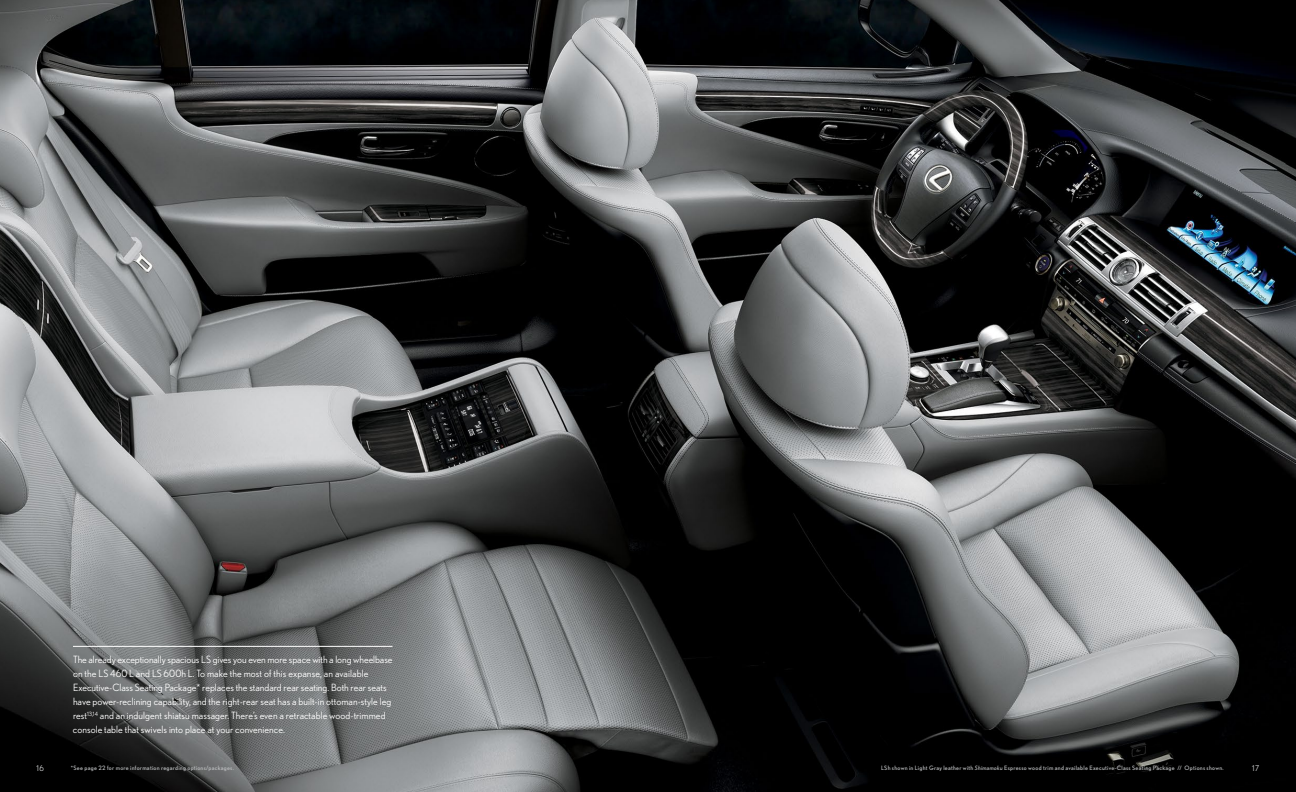
<style>
.page{position:relative;width:1296px;height:792px;background:#fff}
.page>*{position:absolute;margin:0;border:0;box-sizing:border-box;transform-origin:0 0}
.t1{font:10px/14px "Nobel";letter-spacing:.005em;color:#fff}
.t2{font:8px "Nobel";color:#dcddde}
.t3{font:6px "Nobel";letter-spacing:.045em;color:#bcbec0}
.s1{font-style:italic}
</style>
<div class="page">
<img style="left:0;top:0;width:1296px;height:792px">
<hr style="left:73px;top:646px;width:319px;height:1px;background:#fff">
<p class="t2" style="left:36px;top:764px;width:9px">16</p>
<p class="t1" style="left:73px;top:653px;width:321px">The already exceptionally spacious LS gives you even more space with a long wheelbase on the LS 460 L and LS 600h L. To make the most of this expanse, an available Executive-Class Seating Package* replaces the standard rear seating. Both rear seats have power-reclining capability, and the right-rear seat has a built-in ottoman-style leg rest<sup>13,14</sup> and an indulgent shiatsu massager. There’s even a retractable wood-trimmed console table that swivels into place at your convenience.</p>
<p class="t3" style="left:71px;top:765px;width:165px">*See page 22 for more information regarding options/packages.</p>
<p class="t3" style="left:881px;top:765px;width:344px">LSh shown in Light Gray leather with <span class="s1">Shimamoku</span> Espresso wood trim and available Executive-Class Seating Package // Options shown.</p>
<p class="t2" style="left:1252px;top:764px;width:8px">17</p>
</div>
